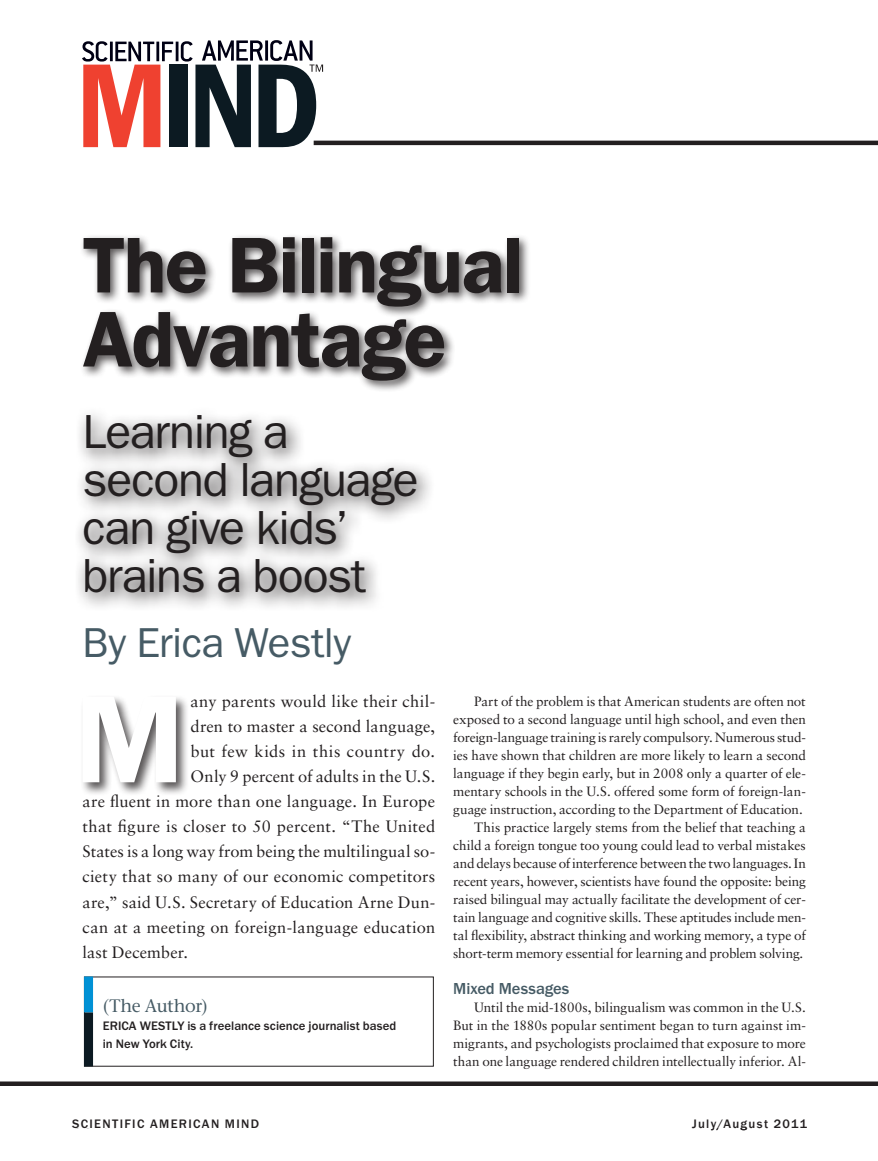
<style>
.page{position:relative;width:878px;height:1161px;background:#fff}
.page>*{position:absolute;margin:0;border:0;box-sizing:border-box;transform-origin:0 0}
.t1{font:600 124.8px "ITC Franklin Gothic Std";color:#fff}
.text{font:600 79.35px/74.1px "ITC Franklin Gothic Std";letter-spacing:-.02em;color:#231f20}
.text-2{font:48px/48px "ITC Franklin Gothic Std";letter-spacing:-.025em;color:#231f20}
.text-3{font:42px "ITC Franklin Gothic Std";letter-spacing:-.015em;color:#465b65}
.marginalia_head{font:500 18px "Stone Serif Std";letter-spacing:-.03em;color:#465b65}
.t2{font:600 18px "ITC Franklin Gothic Std";color:#231f20}
.text_w_drop_-_lg{font:16.5px "Sabon LT Std";letter-spacing:.01em;color:#231f20}
.text_w_drop_-_lg-2{font:16.5px "Sabon LT Std";letter-spacing:.03em;color:#231f20}
.subhead{font:500 16.5px "ITC Franklin Gothic Std";color:#465b65}
.text-4{font:13.5px/18px "Sabon LT Std";letter-spacing:-.01em;color:#231f20;text-align:justify}
.marginalia_head-2{font:500 12.75px/18px "ITC Franklin Gothic Std";letter-spacing:.02em;color:#231f20}
.marginalia_head-3{font:500 12.75px "ITC Franklin Gothic Std";letter-spacing:.105em;color:#231f20}
.marginalia_head-4{font:500 12.75px "ITC Franklin Gothic Std";letter-spacing:.1em;color:#231f20}
</style>
<div class="page">
<hr style="left:314px;top:141px;width:564px;height:4px;background:#231f20">
<div style="left:80px;top:233px;width:451px;height:160px;background:#231f20;opacity:.75"></div>
<svg style="left:78px;top:414px;width:352px;height:193px"></svg>
<div style="left:81px;top:695px;width:109px;height:101px;background:#231f20;opacity:.75"></div>
<div style="left:84px;top:976px;width:9px;height:37px;background:#0091d5"></div>
<div style="left:84px;top:1013px;width:9px;height:53px;background:#0c1a22"></div>
<svg style="left:83px;top:40px;width:240px;height:107px"></svg>
<hr style="left:0;top:1082px;width:878px;height:4px;background:#231f20">
<p class="text" style="left:82px;top:228px;width:442px">The Bilingual<br>Advantage</p>
<p class="text-2" style="left:82px;top:408px;width:338px">Learning a second language can give kids’ brains a boost</p>
<p class="text-3" style="left:83px;top:619px;width:270px">By Erica Westly</p>
<p class="t1" style="left:75px;top:666px;width:111px">M</p>
<p class="text_w_drop_-_lg" style="left:190px;top:692px;width:246px">any parents would like their chil-</p>
<p class="text_w_drop_-_lg" style="left:190px;top:717px;width:246px">dren to master a second language,</p>
<p class="text_w_drop_-_lg-2" style="left:190px;top:742px;width:246px">but few kids in this country do.</p>
<p class="text_w_drop_-_lg" style="left:190px;top:767px;width:246px">Only 9 percent of adults in the U.S.</p>
<p class="text_w_drop_-_lg" style="left:82px;top:792px;width:354px">are fluent in more than one language. In Europe</p>
<p class="text_w_drop_-_lg" style="left:82px;top:817px;width:354px">that figure is closer to 50 percent. “The United</p>
<p class="text_w_drop_-_lg" style="left:82px;top:842px;width:354px">States is a long way from being the multilingual so-</p>
<p class="text_w_drop_-_lg" style="left:82px;top:867px;width:354px">ciety that so many of our economic competitors</p>
<p class="text_w_drop_-_lg" style="left:82px;top:892px;width:354px">are,” said U.S. Secretary of Education Arne Dun-</p>
<p class="text_w_drop_-_lg" style="left:82px;top:917px;width:354px">can at a meeting on foreign-language education</p>
<p class="text_w_drop_-_lg" style="left:82px;top:942px;width:107px">last December.</p>
<p class="marginalia_head" style="left:103px;top:995px;width:106px">(The Author)</p>
<p class="marginalia_head-2" style="left:103px;top:1017px;width:295px">ERICA WESTLY is a freelance science journalist based in New York City.</p>
<p class="text-4" style="left:453px;top:692px;width:354px;text-indent:21px">Part of the problem is that American students are often not exposed to a second language until high school, and even then foreign-language training is rarely compulsory. Numerous stud&shy;ies have shown that children are more likely to learn a second language if they begin early, but in 2008 only a quarter of ele&shy;mentary schools in the U.S. offered some form of foreign-lan&shy;guage instruction, according to the Department of Education.</p>
<p class="text-4" style="left:453px;top:818px;width:354px;text-indent:21px">This practice largely stems from the belief that teaching a child a foreign tongue too young could lead to verbal mistakes and delays because of interference between the two languages. In recent years, however, scientists have found the opposite: being raised bilingual may actually facilitate the development of cer&shy;tain language and cognitive skills. These aptitudes include men&shy;tal flexibility, abstract thinking and working memory, a type of short-term memory essential for learning and problem solving.</p>
<p class="subhead" style="left:453px;top:979px;width:118px">Mixed Messages</p>
<p class="text-4" style="left:453px;top:998px;width:354px;text-indent:21px">Until the mid-1800s, bilingualism was common in the U.S.<br>But in the 1880s popular sentiment began to turn against im&shy;migrants, and psychologists proclaimed that exposure to more than one language rendered children intellectually inferior. Al-</p>
<p class="t2" style="left:72px;top:1111px;width:23px">38</p>
<p class="marginalia_head-3" style="left:102px;top:1117px;width:189px">SCIENTIFIC AMERICAN MIND</p>
<p class="marginalia_head-4" style="left:692px;top:1117px;width:117px">July/August 2011</p>
<p class="marginalia_head-3" style="left:72px;top:1117px;width:189px">SCIENT FIC AMERICAN MI D</p>
</div>
